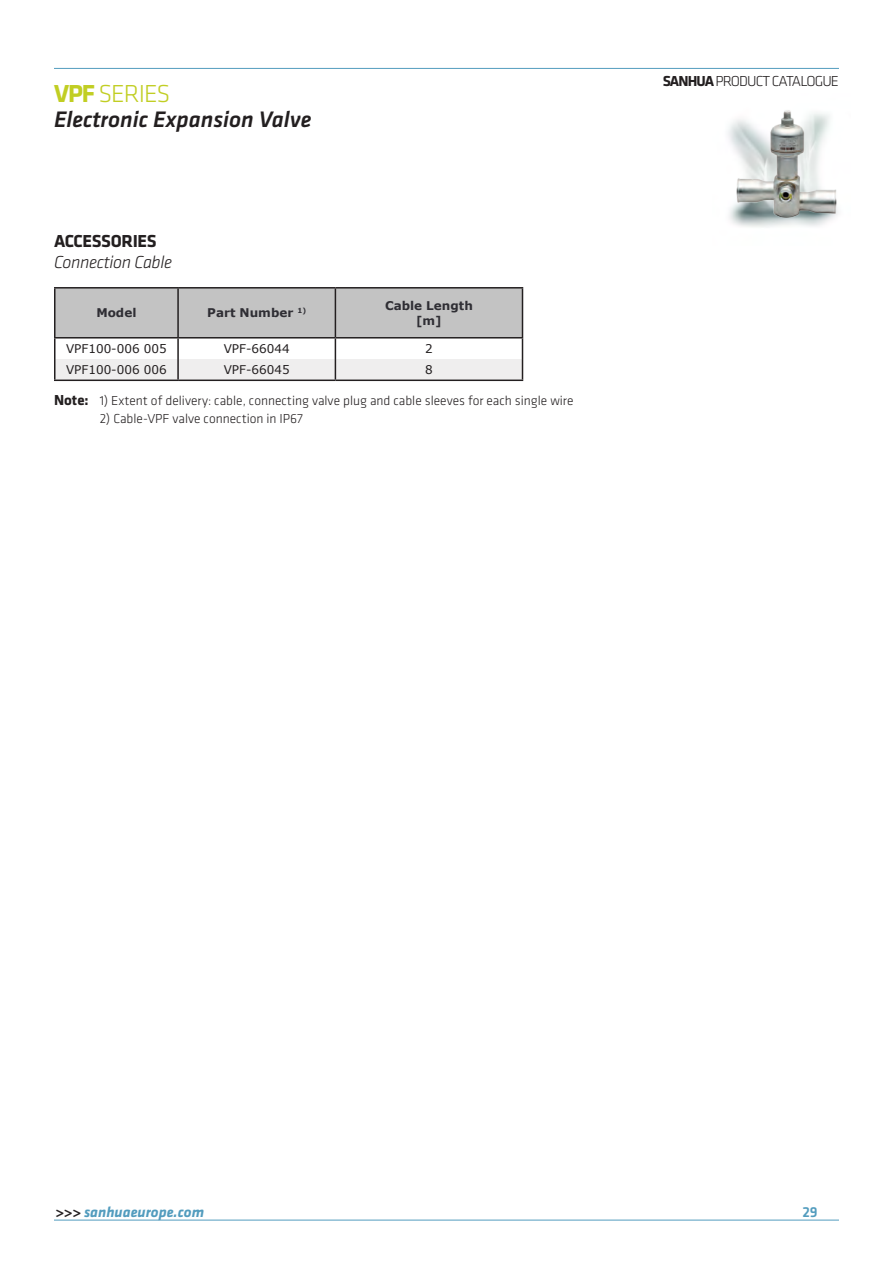
<style>
.page{position:relative;width:893px;height:1263px;background:#fff}
.page>*{position:absolute;margin:0;border:0;box-sizing:border-box;transform-origin:0 0}
.t1{font:300 25.5px "Klavika";letter-spacing:-.04em;color:#c1ce23}
.t2{font:italic 500 23.25px "Klavika";color:#231f20}
.t3{font:italic 300 18px/21px "Klavika";letter-spacing:-.02em;color:#231f20}
.t4{font:300 15px "Klavika";letter-spacing:-.06em;color:#231f20}
.t5{font:italic 700 15px "Klavika";color:#529cbe}
.t6{font:500 15px "Klavika";color:#529cbe}
.t7{font:300 13.5px "Klavika";color:#231f20}
.sanhua{font:12px "Verdana";color:#231f20}
.t8{font:700 12px "Verdana";color:#2f2e34}
.s1{font-weight:700}
.s2{font-weight:700;font-style:normal}
.s3{font-weight:700;font-size:15px}
.s4{font-style:normal;color:#231f20}
</style>
<div class="page">
<hr style="left:54px;top:1220px;width:785px;height:1px;background:#529cbe">
<hr style="left:54px;top:68px;width:785px;height:1px;background:#529cbe">
<img style="left:731px;top:110px;width:111px;height:108px">
<hr style="left:54px;top:289px;width:2px;height:48px;background:#231f20">
<hr style="left:54px;top:287px;width:124px;height:2px;background:#231f20">
<hr style="left:178px;top:287px;width:157px;height:2px;background:#231f20">
<hr style="left:335px;top:287px;width:188px;height:2px;background:#231f20">
<hr style="left:54px;top:338px;width:2px;height:21px;background:#231f20">
<hr style="left:54px;top:359px;width:2px;height:21px;background:#231f20">
<svg style="left:55px;top:288px;width:468px;height:92px"></svg>
<hr style="left:54px;top:337px;width:124px;height:1px;background:#231f20">
<hr style="left:178px;top:337px;width:157px;height:1px;background:#231f20">
<hr style="left:335px;top:337px;width:188px;height:1px;background:#231f20">
<hr style="left:54px;top:380px;width:124px;height:1px;background:#231f20">
<hr style="left:178px;top:380px;width:157px;height:1px;background:#231f20">
<hr style="left:335px;top:380px;width:188px;height:1px;background:#231f20">
<p class="t1" style="left:54px;top:80px;width:118px"><span class="s1">VPF</span> SERIES</p>
<p class="t2" style="left:54px;top:107px;width:259px">Electronic Expansion Valve</p>
<p class="t3" style="left:54px;top:231px;width:120px"><span class="s2">ACCESSORIES<br></span>Connection Cable</p>
<p class="t8" style="left:96px;top:305px;width:42px">Model</p>
<p class="t8" style="left:207px;top:305px;width:100px">Part Number <sup>1)</sup></p>
<p class="t8" style="left:385px;top:298px;width:89px">Cable Length</p>
<p class="t8" style="left:416px;top:313px;width:27px">[m]</p>
<p class="sanhua" style="left:66px;top:341px;width:102px">VPF100-006 005</p>
<p class="sanhua" style="left:224px;top:341px;width:67px">VPF-66044</p>
<p class="sanhua" style="left:425px;top:341px;width:9px">2</p>
<p class="sanhua" style="left:66px;top:362px;width:102px">VPF100-006 006</p>
<p class="sanhua" style="left:224px;top:362px;width:67px">VPF-66045</p>
<p class="sanhua" style="left:425px;top:362px;width:9px">8</p>
<p class="t7" style="left:54px;top:393px;width:521px"><span class="s3">Note:</span> 1) Extent of delivery: cable, connecting valve plug and cable sleeves for each single wire</p>
<p class="t7" style="left:100px;top:411px;width:205px">2) Cable-VPF valve connection in IP67</p>
<p class="t4" style="left:663px;top:73px;width:178px"><span class="s1">SANHUA</span> PRODUCT CATALOGUE</p>
<p class="t5" style="left:55px;top:1204px;width:150px"><span class="s4">&gt;&gt;&gt;</span> sanhuaeurope.com</p>
<p class="t6" style="left:802px;top:1204px;width:17px">29</p>
</div>
